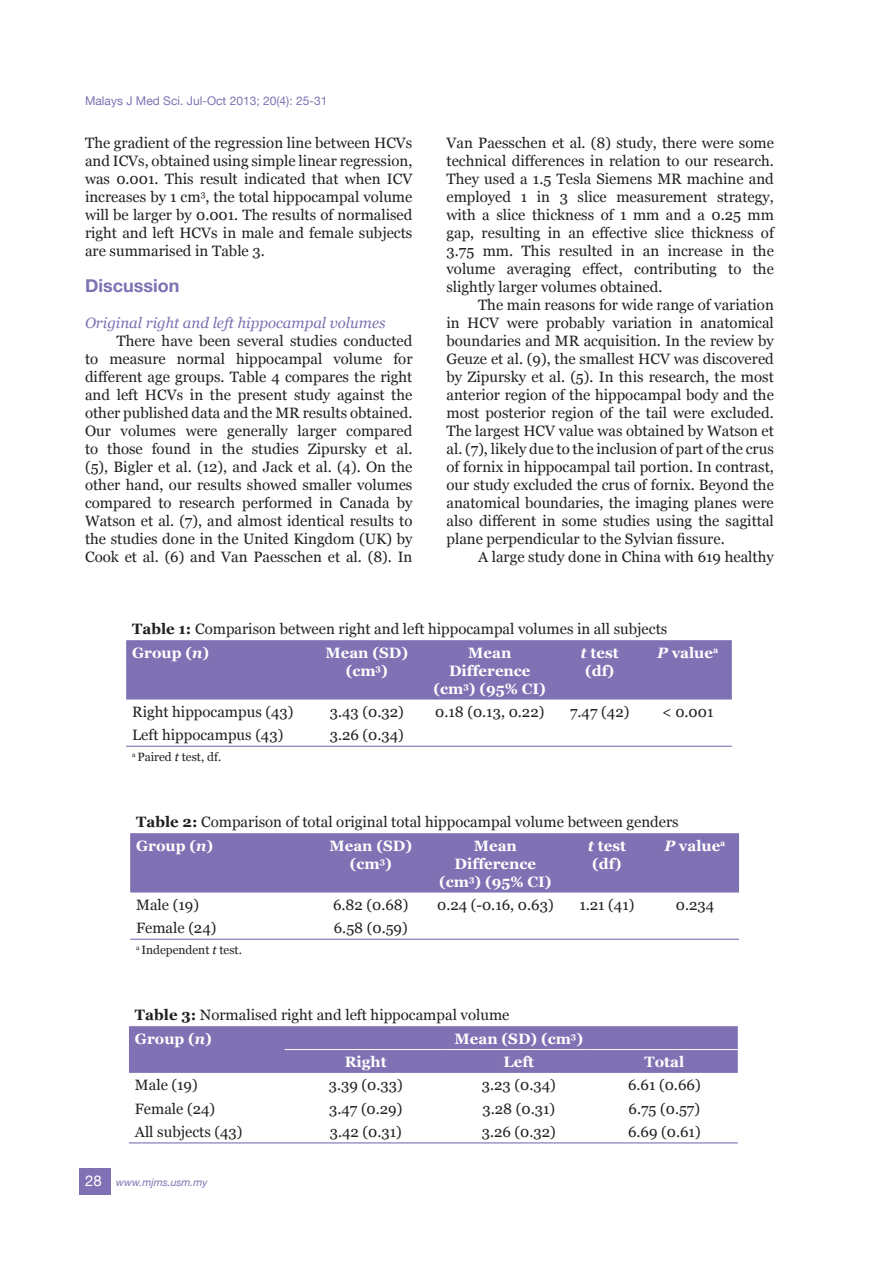
<style>
.page{position:relative;width:893px;height:1263px;background:#fff}
.page>*{position:absolute;margin:0;border:0;box-sizing:border-box;transform-origin:0 0}
.subtitle{font:700 18px "Helvetica Neue";color:#7f71b3}
.bodyText{font:15px/18px "Georgia";color:#231f20;text-align:justify}
.bodyText-2{font:700 15px/18px "Georgia";color:#fff;text-align:center}
.bodyHeader{font:italic 15px "Georgia";color:#7f71b3}
.t1{font:12px "Helvetica Neue";color:#7f71b3}
.t2{font:12px "Georgia";color:#231f20}
.t3{font:italic 10.5px "Helvetica Neue";color:#7f71b3}
.s1{font-weight:700}
.s2{font-style:italic}
.s3{font-style:normal;font-size:15px;color:#fff}
</style>
<div class="page">
<div style="left:79px;top:1168px;width:32px;height:27px;background:#7f71b3"></div>
<div style="left:126px;top:640px;width:606px;height:59px;background:#7f71b3"></div>
<hr style="left:126px;top:746px;width:184px;height:1px;background:#7f71b3">
<hr style="left:310px;top:746px;width:114px;height:1px;background:#7f71b3">
<hr style="left:424px;top:746px;width:132px;height:1px;background:#7f71b3">
<hr style="left:556px;top:746px;width:88px;height:1px;background:#7f71b3">
<hr style="left:644px;top:746px;width:88px;height:1px;background:#7f71b3">
<div style="left:130px;top:833px;width:609px;height:59px;background:#7f71b3"></div>
<hr style="left:130px;top:939px;width:184px;height:1px;background:#7f71b3">
<hr style="left:314px;top:939px;width:114px;height:1px;background:#7f71b3">
<hr style="left:428px;top:939px;width:135px;height:1px;background:#7f71b3">
<hr style="left:563px;top:939px;width:88px;height:1px;background:#7f71b3">
<hr style="left:651px;top:939px;width:88px;height:1px;background:#7f71b3">
<div style="left:129px;top:1026px;width:609px;height:47px;background:#7f71b3"></div>
<hr style="left:285px;top:1049px;width:162px;height:1px;background:#fff">
<hr style="left:447px;top:1049px;width:144px;height:1px;background:#fff">
<hr style="left:591px;top:1049px;width:147px;height:1px;background:#fff">
<hr style="left:129px;top:1142px;width:156px;height:1px;background:#7f71b3">
<hr style="left:285px;top:1142px;width:162px;height:1px;background:#7f71b3">
<hr style="left:447px;top:1142px;width:144px;height:1px;background:#7f71b3">
<hr style="left:591px;top:1142px;width:147px;height:1px;background:#7f71b3">
<p class="t1" style="left:85px;top:94px;width:244px">Malays J Med Sci. Jul-Oct 2013; 20(4): 25-31</p>
<p class="bodyText" style="left:85px;top:134px;width:329px">The gradient of the regression line between HCVs and ICVs, obtained using simple linear regression, was 0.001. This result indicated that when ICV increases by 1 cm<sup>3</sup>, the total hippocampal volume will be larger by 0.001. The results of normalised right and left HCVs in male and female subjects are summarised in Table 3.</p>
<p class="subtitle" style="left:85px;top:274px;width:96px">Discussion</p>
<p class="bodyHeader" style="left:85px;top:313px;width:302px">Original right and left hippocampal volumes</p>
<p class="bodyText" style="left:85px;top:332px;width:329px;text-indent:32px">There have been several studies conducted to measure normal hippocampal volume for different age groups. Table 4 compares the right and left HCVs in the present study against the other published data and the MR results obtained.<br>Our volumes were generally larger compared to those found in the studies Zipursky et al. (5), Bigler et al. (12), and Jack et al. (4). On the other hand, our results showed smaller volumes compared to research performed in Canada by Watson et al. (7), and almost identical results to the studies done in the United Kingdom (UK) by Cook et al. (6) and Van Paesschen et al. (8). In</p>
<p class="bodyText" style="left:446px;top:134px;width:329px">Van Paesschen et al. (8) study, there were some technical differences in relation to our research.<br>They used a 1.5 Tesla Siemens MR machine and employed 1 in 3 slice measurement strategy, with a slice thickness of 1 mm and a 0.25 mm gap, resulting in an effective slice thickness of 3.75 mm. This resulted in an increase in the volume averaging effect, contributing to the slightly larger volumes obtained.</p>
<p class="bodyText" style="left:446px;top:296px;width:329px;text-indent:32px">The main reasons for wide range of variation in HCV were probably variation in anatomical boundaries and MR acquisition. In the review by Geuze et al. (9), the smallest HCV was discovered by Zipursky et al. (5). In this research, the most anterior region of the hippocampal body and the most posterior region of the tail were excluded.<br>The largest HCV value was obtained by Watson et al. (7), likely due to the inclusion of part of the crus of fornix in hippocampal tail portion. In contrast, our study excluded the crus of fornix. Beyond the anatomical boundaries, the imaging planes were also different in some studies using the sagittal plane perpendicular to the Sylvian fissure.</p>
<p class="bodyText" style="left:478px;top:548px;width:297px">A large study done in China with 619 healthy</p>
<p class="bodyText" style="left:132px;top:620px;width:537px"><span class="s1">Table 1:</span> Comparison between right and left hippocampal volumes in all subjects</p>
<p class="bodyText-2" style="left:132px;top:643px;width:79px">Group (<span class="s2">n</span>)</p>
<p class="bodyText-2" style="left:325px;top:643px;width:84px">Mean (SD) (cm<sup>3</sup>)</p>
<p class="bodyText-2" style="left:468px;top:643px;width:45px">Mean</p>
<p class="bodyText-2" style="left:657px;top:643px;width:62px"><span class="s2">P</span> value<sup>a</sup></p>
<p class="bodyText-2" style="left:581px;top:643px;width:40px"><span class="s2">t</span> test</p>
<p class="bodyText-2" style="left:585px;top:661px;width:31px">(df)</p>
<p class="bodyText-2" style="left:433px;top:661px;width:114px">Difference (cm<sup>3</sup>) (95% CI)</p>
<p class="bodyText" style="left:132px;top:703px;width:163px">Right hippocampus (43)</p>
<p class="bodyText" style="left:330px;top:703px;width:75px">3.43 (0.32)</p>
<p class="bodyText" style="left:435px;top:703px;width:111px">0.18 (0.13, 0.22)</p>
<p class="bodyText" style="left:570px;top:703px;width:61px">7.47 (42)</p>
<p class="bodyText" style="left:662px;top:703px;width:53px">&lt; 0.001</p>
<p class="bodyText" style="left:132px;top:726px;width:153px">Left hippocampus (43)</p>
<p class="bodyText" style="left:330px;top:726px;width:76px">3.26 (0.34)</p>
<p class="t2" style="left:132px;top:750px;width:91px"><sup>a</sup> Paired <span class="s2">t</span> test, df.</p>
<p class="bodyText" style="left:136px;top:813px;width:544px"><span class="s1">Table 2:</span> Comparison of total original total hippocampal volume between genders</p>
<p class="bodyText-2" style="left:136px;top:836px;width:79px">Group (<span class="s2">n</span>)</p>
<p class="bodyText-2" style="left:329px;top:836px;width:84px">Mean (SD) (cm<sup>3</sup>)</p>
<p class="bodyText-2" style="left:474px;top:836px;width:45px">Mean</p>
<p class="bodyText-2" style="left:664px;top:836px;width:62px"><span class="s2">P</span> value<sup>a</sup></p>
<p class="bodyText-2" style="left:588px;top:836px;width:40px"><span class="s2">t</span> test</p>
<p class="bodyText-2" style="left:592px;top:854px;width:31px">(df)</p>
<p class="bodyText-2" style="left:439px;top:854px;width:114px">Difference (cm<sup>3</sup>) (95% CI)</p>
<p class="bodyText" style="left:136px;top:896px;width:64px">Male (19)</p>
<p class="bodyText" style="left:333px;top:896px;width:77px">6.82 (0.68)</p>
<p class="bodyText" style="left:437px;top:896px;width:118px">0.24 (-0.16, 0.63)</p>
<p class="bodyText" style="left:579px;top:896px;width:57px">1.21 (41)</p>
<p class="bodyText" style="left:676px;top:896px;width:40px">0.234</p>
<p class="bodyText" style="left:136px;top:919px;width:82px">Female (24)</p>
<p class="bodyText" style="left:334px;top:919px;width:75px">6.58 (0.59)</p>
<p class="t2" style="left:136px;top:943px;width:107px"><sup>a</sup> Independent <span class="s2">t</span> test.</p>
<p class="bodyText" style="left:135px;top:1006px;width:376px"><span class="s1">Table 3:</span> Normalised right and left hippocampal volume</p>
<p class="bodyText-2" style="left:135px;top:1029px;width:79px">Group (<span class="s2">n</span>)</p>
<p class="bodyText-2" style="left:455px;top:1029px;width:130px">Mean (SD) (cm<sup>3</sup>)</p>
<p class="bodyText-2" style="left:345px;top:1053px;width:44px">Right</p>
<p class="bodyText-2" style="left:503px;top:1053px;width:32px">Left</p>
<p class="bodyText-2" style="left:644px;top:1053px;width:41px">Total</p>
<p class="bodyText" style="left:135px;top:1076px;width:64px">Male (19)</p>
<p class="bodyText" style="left:329px;top:1076px;width:75px">3.39 (0.33)</p>
<p class="bodyText" style="left:482px;top:1076px;width:75px">3.23 (0.34)</p>
<p class="bodyText" style="left:628px;top:1076px;width:74px">6.61 (0.66)</p>
<p class="bodyText" style="left:135px;top:1100px;width:82px">Female (24)</p>
<p class="bodyText" style="left:329px;top:1100px;width:75px">3.47 (0.29)</p>
<p class="bodyText" style="left:483px;top:1100px;width:74px">3.28 (0.31)</p>
<p class="bodyText" style="left:628px;top:1100px;width:73px">6.75 (0.57)</p>
<p class="bodyText" style="left:135px;top:1123px;width:109px">All subjects (43)</p>
<p class="bodyText" style="left:330px;top:1123px;width:74px">3.42 (0.31)</p>
<p class="bodyText" style="left:482px;top:1123px;width:75px">3.26 (0.32)</p>
<p class="bodyText" style="left:628px;top:1123px;width:74px">6.69 (0.61)</p>
<p class="t3" style="left:85px;top:1176px;width:124px"><span class="s3">28</span> www.mjms.usm.my</p>
</div>
